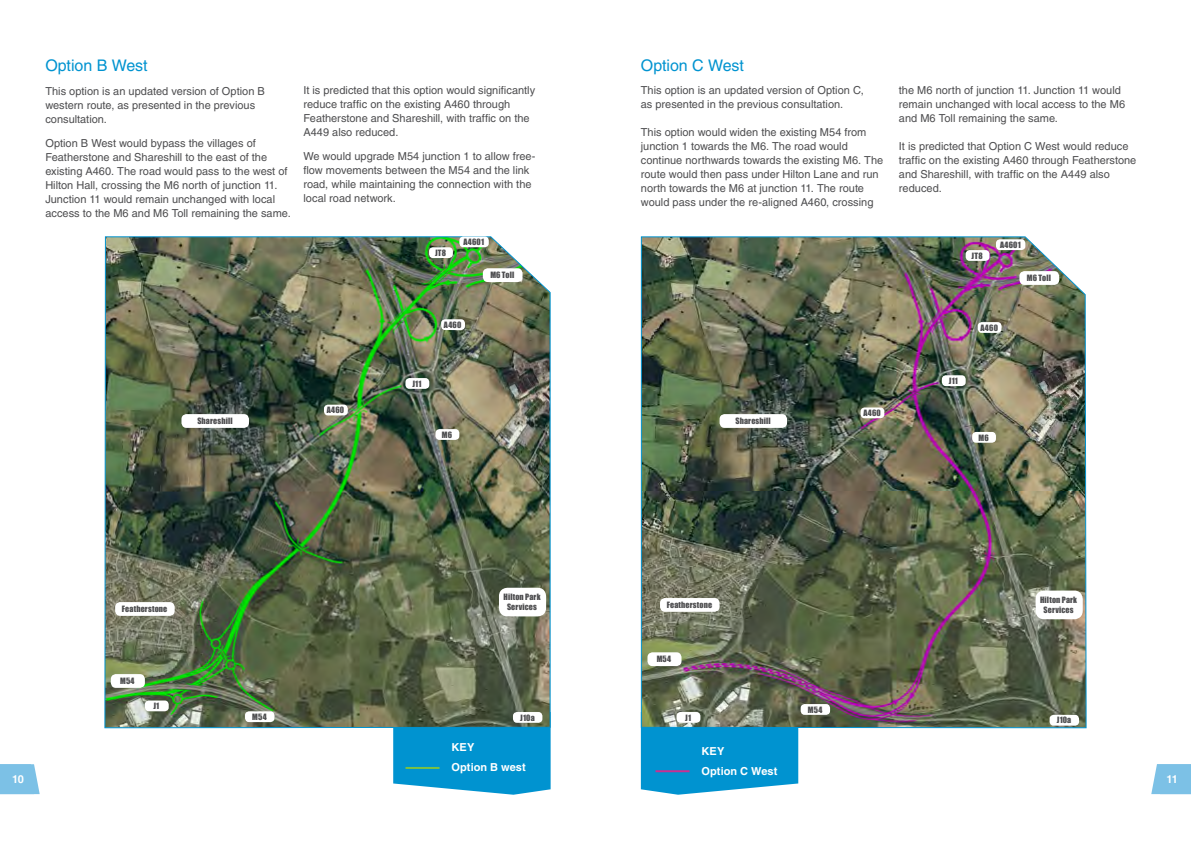
<style>
.page{position:relative;width:1191px;height:842px;background:#fff}
.page>*{position:absolute;margin:0;border:0;box-sizing:border-box;transform-origin:0 0}
.t1{font:16px "Helvetica LT Std";letter-spacing:-.005em;color:#0093d0}
.t2{font:11px/14px "Helvetica LT Std";color:#4d4d4f}
.t3{font:700 11px/20px "Helvetica LT Std";color:#fff}
.t4{font:8px/9.6px "Impact";letter-spacing:.02em;color:#4d4d4f;text-align:center}
</style>
<div class="page">
<svg style="left:641px;top:729px;width:157px;height:66px;background:#149bd3"></svg>
<hr style="left:655px;top:770px;width:34px;height:2px;background:#c93092">
<svg style="left:393px;top:729px;width:157px;height:66px;background:#149bd3"></svg>
<hr style="left:405px;top:767px;width:34px;height:2px;background:#7ac143">
<img style="left:640px;top:236px;width:447px;height:493px">
<img style="left:104px;top:236px;width:447px;height:493px">
<div style="left:483px;top:268px;width:39px;height:14px;background:#fff;border-radius:5px"></div>
<div style="left:181px;top:414px;width:68px;height:14px;background:#fff;border-radius:5px"></div>
<div style="left:115px;top:602px;width:60px;height:14px;background:#fff;border-radius:5px"></div>
<div style="left:111px;top:674px;width:34px;height:14px;background:#fff;border-radius:5px"></div>
<div style="left:145px;top:700px;width:24px;height:11px;background:#fff;border-radius:4px"></div>
<div style="left:459px;top:236px;width:30px;height:11px;background:#fff;border-radius:4px"></div>
<div style="left:513px;top:712px;width:29px;height:11px;background:#fff;border-radius:4px"></div>
<div style="left:245px;top:711px;width:29px;height:11px;background:#fff;border-radius:4px"></div>
<div style="left:499px;top:588px;width:47px;height:28px;background:#fff;border-radius:9px"></div>
<div style="left:435px;top:429px;width:24px;height:11px;background:#fff;border-radius:4px"></div>
<div style="left:441px;top:319px;width:24px;height:11px;background:#fff;border-radius:4px"></div>
<div style="left:405px;top:378px;width:24px;height:11px;background:#fff;border-radius:4px"></div>
<div style="left:324px;top:405px;width:24px;height:10px;background:#fff;border-radius:4px"></div>
<div style="left:429px;top:247px;width:24px;height:11px;background:#fff;border-radius:4px"></div>
<div style="left:1019px;top:271px;width:40px;height:14px;background:#fff;border-radius:5px"></div>
<div style="left:719px;top:414px;width:68px;height:14px;background:#fff;border-radius:5px"></div>
<div style="left:660px;top:598px;width:59px;height:14px;background:#fff;border-radius:5px"></div>
<div style="left:647px;top:652px;width:34px;height:14px;background:#fff;border-radius:5px"></div>
<div style="left:676px;top:712px;width:24px;height:11px;background:#fff;border-radius:4px"></div>
<div style="left:996px;top:239px;width:29px;height:11px;background:#fff;border-radius:4px"></div>
<div style="left:1049px;top:715px;width:30px;height:11px;background:#fff;border-radius:4px"></div>
<div style="left:800px;top:704px;width:30px;height:11px;background:#fff;border-radius:4px"></div>
<div style="left:1035px;top:591px;width:47px;height:28px;background:#fff;border-radius:9px"></div>
<div style="left:972px;top:432px;width:24px;height:11px;background:#fff;border-radius:4px"></div>
<div style="left:977px;top:322px;width:24px;height:11px;background:#fff;border-radius:4px"></div>
<div style="left:942px;top:375px;width:23px;height:11px;background:#fff;border-radius:4px"></div>
<div style="left:860px;top:407px;width:24px;height:11px;background:#fff;border-radius:4px"></div>
<div style="left:965px;top:250px;width:24px;height:11px;background:#fff;border-radius:4px"></div>
<svg style="left:1151px;top:764px;width:40px;height:30px"></svg>
<svg style="left:0;top:764px;width:40px;height:30px"></svg>
<h1 class="t1" style="left:45px;top:56px;width:104px">Option B West</h1>
<p class="t2" style="left:45px;top:84px;width:221px">This option is an updated version of Option B western route, as presented in the previous consultation.</p>
<p class="t2" style="left:45px;top:136px;width:247px">Option B West would bypass the villages of Featherstone and Shareshill to the east of the existing A460. The road would pass to the west of Hilton Hall, crossing the M6 north of junction 11.<br>Junction 11 would remain unchanged with local access to the M6 and M6 Toll remaining the same.</p>
<p class="t2" style="left:303px;top:83px;width:233px">It is predicted that this option would significantly reduce traffic on the existing A460 through Featherstone and Shareshill, with traffic on the A449 also reduced.</p>
<p class="t2" style="left:303px;top:149px;width:234px">We would upgrade M54 junction 1 to allow free&shy;flow movements between the M54 and the link road, while maintaining the connection with the local road network.</p>
<h1 class="t1" style="left:641px;top:56px;width:105px">Option C West</h1>
<p class="t2" style="left:641px;top:83px;width:224px">This option is an updated version of Option C, as presented in the previous consultation.</p>
<p class="t2" style="left:641px;top:125px;width:244px">This option would widen the existing M54 from junction 1 towards the M6. The road would continue northwards towards the existing M6. The route would then pass under Hilton Lane and run north towards the M6 at junction 11. The route would pass under the re-aligned A460, crossing</p>
<p class="t2" style="left:899px;top:83px;width:228px">the M6 north of junction 11. Junction 11 would remain unchanged with local access to the M6 and M6 Toll remaining the same.</p>
<p class="t2" style="left:899px;top:139px;width:239px">It is predicted that Option C West would reduce traffic on the existing A460 through Featherstone and Shareshill, with traffic on the A449 also reduced.</p>
<p class="t4" style="left:435px;top:248px;width:13px">JT8</p>
<p class="t4" style="left:463px;top:237px;width:22px">A4601</p>
<p class="t4" style="left:971px;top:250px;width:13px">JT8</p>
<p class="t4" style="left:1000px;top:240px;width:22px">A4601</p>
<p class="t4" style="left:490px;top:270px;width:26px">M6 Toll</p>
<p class="t4" style="left:1027px;top:273px;width:26px">M6 Toll</p>
<p class="t4" style="left:444px;top:320px;width:19px">A460</p>
<p class="t4" style="left:980px;top:322px;width:19px">A460</p>
<p class="t4" style="left:412px;top:378px;width:11px">J11</p>
<p class="t4" style="left:948px;top:376px;width:11px">J11</p>
<p class="t4" style="left:197px;top:416px;width:37px">Shareshill</p>
<p class="t4" style="left:327px;top:405px;width:19px">A460</p>
<p class="t4" style="left:735px;top:416px;width:37px">Shareshill</p>
<p class="t4" style="left:863px;top:408px;width:19px">A460</p>
<p class="t4" style="left:442px;top:429px;width:12px">M6</p>
<p class="t4" style="left:978px;top:432px;width:12px">M6</p>
<p class="t4" style="left:122px;top:604px;width:47px">Featherstone</p>
<p class="t4" style="left:503px;top:592px;width:39px">Hilton Park<br>Services</p>
<p class="t4" style="left:667px;top:600px;width:47px">Featherstone</p>
<p class="t4" style="left:1040px;top:595px;width:39px">Hilton Park<br>Services</p>
<p class="t4" style="left:657px;top:654px;width:16px">M54</p>
<p class="t4" style="left:120px;top:676px;width:16px">M54</p>
<p class="t4" style="left:153px;top:701px;width:7px">J1</p>
<p class="t4" style="left:252px;top:712px;width:16px">M54</p>
<p class="t4" style="left:520px;top:712px;width:16px">J10a</p>
<p class="t4" style="left:685px;top:712px;width:7px">J1</p>
<p class="t4" style="left:808px;top:704px;width:16px">M54</p>
<p class="t4" style="left:1056px;top:715px;width:16px">J10a</p>
<p class="t3" style="left:451px;top:737px;width:76px">KEY<br>Option B west</p>
<p class="t3" style="left:701px;top:740px;width:77px">KEY<br>Option C West</p>
<p class="t3" style="left:12px;top:769px;width:13px">10</p>
<p class="t3" style="left:1166px;top:769px;width:13px">11</p>
</div>
